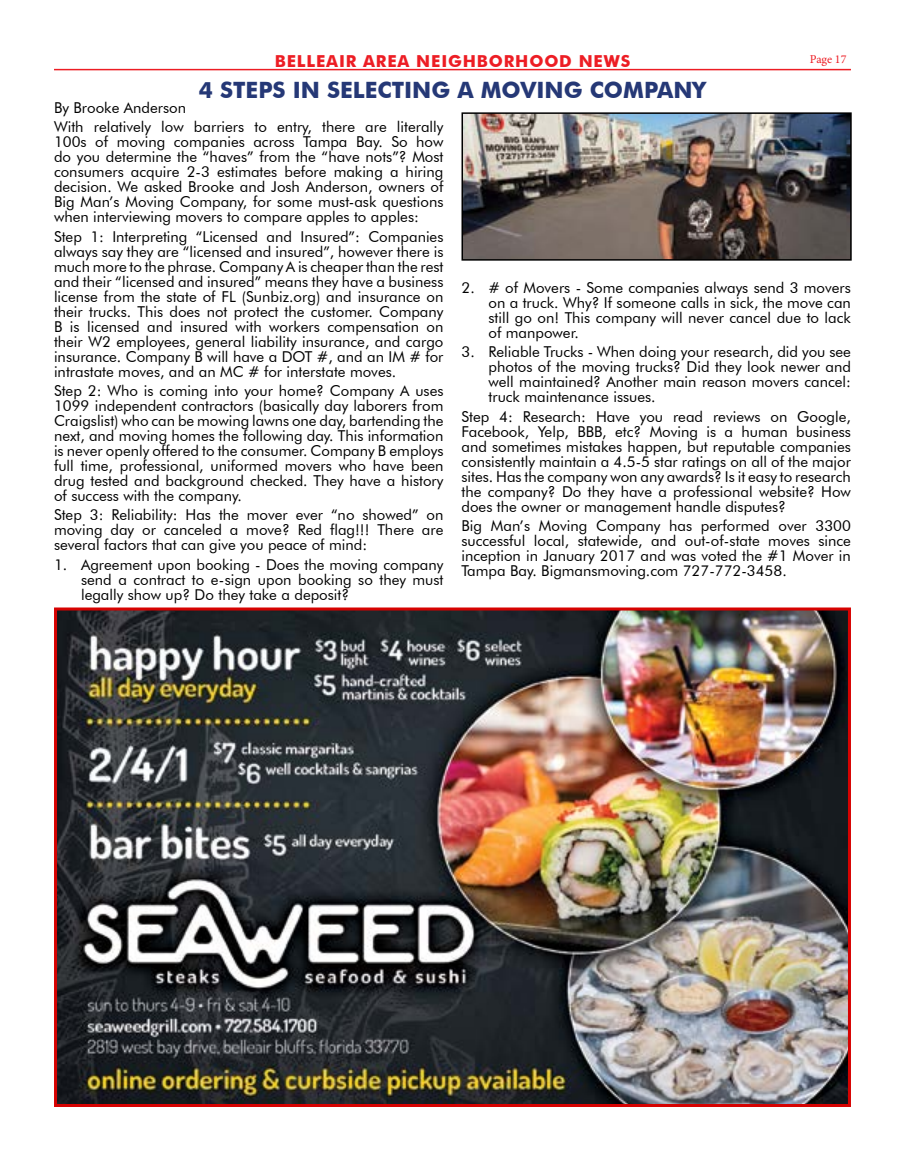
<style>
.page{position:relative;width:905px;height:1161px;background:#fff}
.page>*{position:absolute;margin:0;border:0;box-sizing:border-box;transform-origin:0 0}
.t1{font:700 22.5px "Futura BT";color:#253876}
.t2{font:700 16.5px "Futura BT";letter-spacing:.05em;color:#ed1d24}
.t3{font:15px/15px "Futura BT";color:#000;text-align:justify}
.t4{font:12px "Minion Pro";letter-spacing:-.005em;color:#ed1d24}
</style>
<div class="page">
<hr style="left:54px;top:69px;width:796px;height:1px;background:#ed1d24">
<img style="left:58px;top:612px;width:788px;height:491px">
<div style="left:54px;top:608px;width:796px;height:499px;border:3px solid #d60201"></div>
<img style="left:464px;top:115px;width:384px;height:143px">
<div style="left:461px;top:112px;width:390px;height:149px;border:2px solid #000"></div>
<p class="t2" style="left:275px;top:51px;width:357px">BELLEAIR AREA NEIGHBORHOOD NEWS</p>
<p class="t4" style="left:809px;top:52px;width:38px">Page 17</p>
<h1 class="t1" style="left:199px;top:76px;width:508px">4 STEPS IN SELECTING A MOVING COMPANY</h1>
<p class="t3" style="left:54px;top:98px;width:391px;line-height:19.4px">By Brooke Anderson<br>With relatively low barriers to entry, there are literally</p>
<p class="t3" style="left:54px;top:134px;width:391px">100s of moving companies across Tampa Bay. So how do you determine the “haves” from the “have nots”? Most consumers acquire 2-3 estimates before making a hiring decision. We asked Brooke and Josh Anderson, owners of Big Man’s Moving Company, for some must-ask questions when interviewing movers to compare apples to apples:</p>
<p class="t3" style="left:54px;top:229px;width:391px">Step 1: Interpreting “Licensed and Insured”: Companies always say they are “licensed and insured”, however there is much more to the phrase. Company A is cheaper than the rest and their “licensed and insured” means they have a business license from the state of FL (Sunbiz.org) and insurance on their trucks. This does not protect the customer. Company B is licensed and insured with workers compensation on their W2 employees, general liability insurance, and cargo insurance. Company B will have a DOT #, and an IM # for intrastate moves, and an MC # for interstate moves.</p>
<p class="t3" style="left:54px;top:383px;width:391px">Step 2: Who is coming into your home? Company A uses 1099 independent contractors (basically day laborers from Craigslist) who can be mowing lawns one day, bartending the next, and moving homes the following day. This information is never openly offered to the consumer. Company B employs full time, professional, uniformed movers who have been drug tested and background checked. They have a history of success with the company.</p>
<p class="t3" style="left:54px;top:507px;width:391px">Step 3: Reliability: Has the mover ever “no showed” on moving day or canceled a move? Red flag!!! There are several factors that can give you peace of mind:</p>
<p class="t3" style="left:81px;top:557px;width:364px;text-indent:-27px">1. Agreement upon booking - Does the moving company send a contract to e-sign upon booking so they must legally show up? Do they take a deposit?</p>
<p class="t3" style="left:488px;top:280px;width:364px;text-indent:-27px">2. # of Movers - Some companies always send 3 movers on a truck. Why? If someone calls in sick, the move can still go on! This company will never cancel due to lack of manpower.</p>
<p class="t3" style="left:488px;top:344px;width:364px;text-indent:-27px">3. Reliable Trucks - When doing your research, did you see photos of the moving trucks? Did they look newer and well maintained? Another main reason movers cancel: truck maintenance issues.</p>
<p class="t3" style="left:461px;top:409px;width:391px">Step 4: Research: Have you read reviews on Google, Facebook, Yelp, BBB, etc? Moving is a human business and sometimes mistakes happen, but reputable companies consistently maintain a 4.5-5 star ratings on all of the major sites. Has the company won any awards? Is it easy to research the company? Do they have a professional website? How does the owner or management handle disputes?</p>
<p class="t3" style="left:461px;top:518px;width:391px">Big Man’s Moving Company has performed over 3300 successful local, statewide, and out-of-state moves since inception in January 2017 and was voted the #1 Mover in Tampa Bay. Bigmansmoving.com 727-772-3458.</p>
</div>
